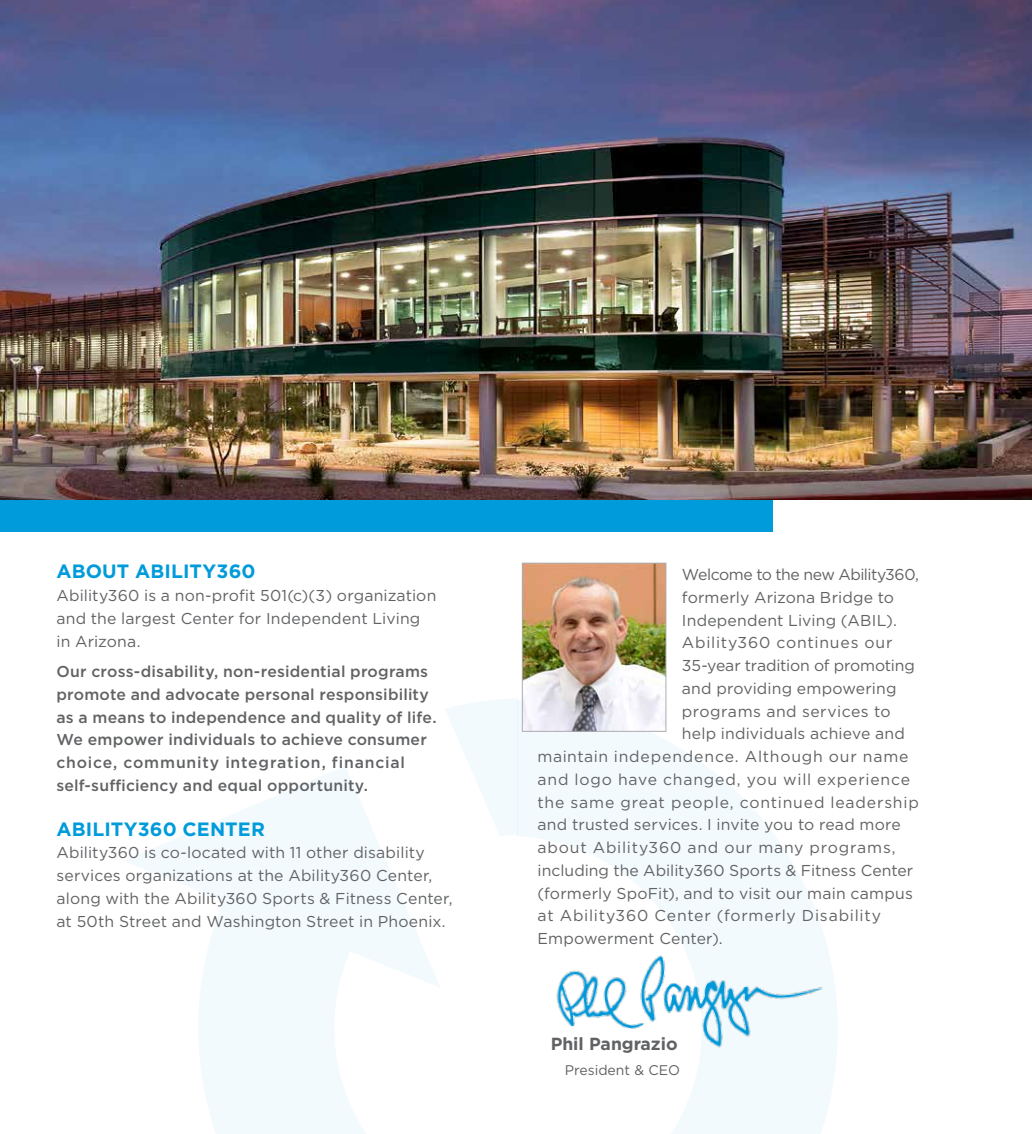
<style>
.page{position:relative;width:1032px;height:1134px;background:#fff}
.page>*{position:absolute;margin:0;border:0;box-sizing:border-box;transform-origin:0 0}
.Section_Title{font:700 19.25px "Gotham";letter-spacing:.005em;color:#009bda}
.t1{font:700 17.5px "Gotham";color:#616264}
.Body{font:15.75px/22.8px "Gotham";letter-spacing:.015em;color:#616264}
.Body-2{font:500 15.75px/22.8px "Gotham";letter-spacing:.015em;color:#616264}
.Body-3{font:15.75px "Gotham";letter-spacing:.055em;color:#616264}
.Body-4{font:15.75px "Gotham";letter-spacing:.05em;color:#616264}
.Body-5{font:15.75px "Gotham";letter-spacing:-.01em;color:#616264}
.Body-6{font:15.75px "Gotham";letter-spacing:-.03em;color:#616264}
.Body_paragraph{font:14px "Gotham";color:#616264}
</style>
<div class="page">
<svg style="left:125px;top:699px;width:392px;height:435px"></svg>
<div style="left:0;top:499px;width:773px;height:32px;background:#009bda"></div>
<svg style="left:518px;top:700px;width:317px;height:434px;fill:#f3fafd"></svg>
<img style="left:0;top:0;width:1031px;height:499px">
<img style="left:524px;top:565px;width:140px;height:165px">
<div style="left:522px;top:563px;width:144px;height:169px;border:1px solid #abadb0"></div>
<img style="left:537px;top:939px;width:301px;height:130px">
<p class="Section_Title" style="left:56px;top:559px;width:200px">ABOUT ABILITY360</p>
<p class="Body" style="left:56px;top:584px;width:381px">Ability360 is a non-profit 501(c)(3) organization and the largest Center for Independent Living in Arizona.</p>
<p class="Body-2" style="left:56px;top:660px;width:381px">Our cross-disability, non-residential programs promote and advocate personal responsibility as a means to independence and quality of life.<br>We empower individuals to achieve consumer choice, community integration, financial self-sufficiency and equal opportunity.</p>
<p class="Section_Title" style="left:56px;top:816px;width:210px">ABILITY360 CENTER</p>
<p class="Body" style="left:56px;top:841px;width:397px">Ability360 is co-located with 11 other disability services organizations at the Ability360 Center, along with the Ability360 Sports &amp; Fitness Center, at 50th Street and Washington Street in Phoenix.</p>
<p class="Body-6" style="left:681px;top:564px;width:238px">Welcome to the new Ability360,</p>
<p class="Body" style="left:681px;top:585px;width:214px">formerly Arizona Bridge to</p>
<p class="Body" style="left:681px;top:608px;width:216px">Independent Living (ABIL).</p>
<p class="Body-4" style="left:681px;top:633px;width:212px">Ability360 continues our</p>
<p class="Body-5" style="left:681px;top:655px;width:234px">35-year tradition of promoting</p>
<p class="Body" style="left:681px;top:676px;width:216px">and providing empowering</p>
<p class="Body" style="left:681px;top:699px;width:210px">programs and services to</p>
<p class="Body" style="left:681px;top:722px;width:224px">help individuals achieve and</p>
<p class="Body-3" style="left:537px;top:746px;width:372px">maintain independence. Although our name</p>
<p class="Body-4" style="left:537px;top:769px;width:374px">and logo have changed, you will experience</p>
<p class="Body-3" style="left:537px;top:792px;width:382px">the same great people, continued leadership</p>
<p class="Body" style="left:537px;top:813px;width:364px">and trusted services. I invite you to read more</p>
<p class="Body-3" style="left:537px;top:837px;width:359px">about Ability360 and our many programs,</p>
<p class="Body" style="left:537px;top:858px;width:377px">including the Ability360 Sports &amp; Fitness Center</p>
<p class="Body" style="left:537px;top:881px;width:376px">(formerly SpoFit), and to visit our main campus</p>
<p class="Body-4" style="left:537px;top:906px;width:345px">at Ability360 Center (formerly Disability</p>
<p class="Body" style="left:537px;top:927px;width:186px">Empowerment Center).</p>
<p class="t1" style="left:550px;top:1032px;width:128px">Phil Pangrazio</p>
<p class="Body_paragraph" style="left:564px;top:1061px;width:117px">President &amp; CEO</p>
</div>
